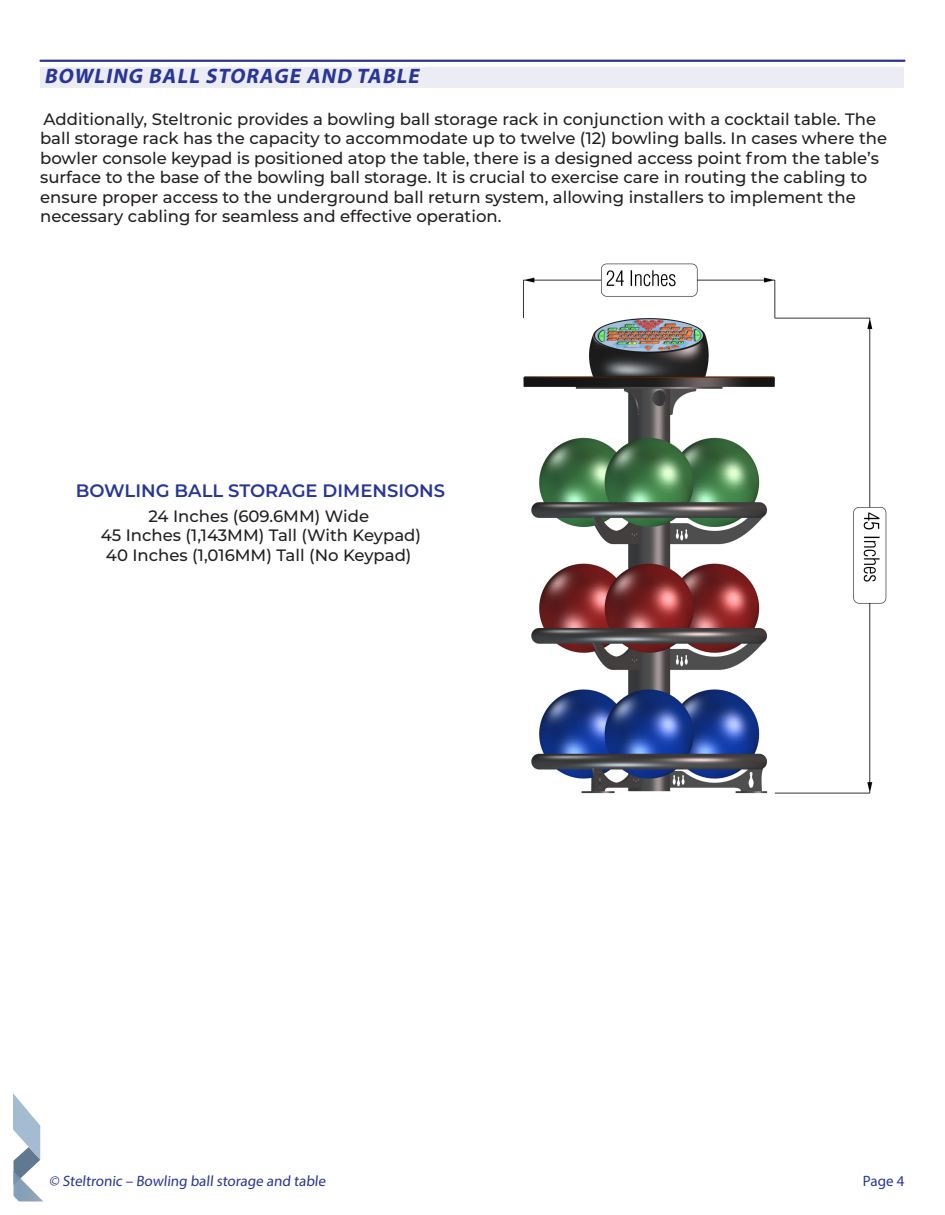
<style>
.page{position:relative;width:945px;height:1215px;background:#fff}
.page>*{position:absolute;margin:0;border:0;box-sizing:border-box;transform-origin:0 0}
.Heading{font:italic 700 21px "Myriad Pro";color:#293695}
.Body_Text{font:600 18px "Montserrat";color:#293695}
.Body_Text-2{font:500 16.5px/19.5px "Montserrat";color:#231f20}
.t1{font:15px "Myriad Pro";color:#293695}
</style>
<div class="page">
<svg style="left:14px;top:1094px;width:29px;height:108px"></svg>
<img style="left:523px;top:263px;width:364px;height:531px">
<div style="left:40px;top:68px;width:864px;height:20px;background:#ececf5"></div>
<hr style="left:40px;top:60px;width:864px;height:2px;background:#293695">
<p class="Heading" style="left:44px;top:62px;width:381px">BOWLING BALL STORAGE AND TABLE</p>
<p class="Body_Text-2" style="left:40px;top:108px;width:849px">Additionally, Steltronic provides a bowling ball storage rack in conjunction with a cocktail table. The ball storage rack has the capacity to accommodate up to twelve (12) bowling balls. In cases where the bowler console keypad is positioned atop the table, there is a designed access point from the table’s surface to the base of the bowling ball storage. It is crucial to exercise care in routing the cabling to ensure proper access to the underground ball return system, allowing installers to implement the necessary cabling for seamless and effective operation.</p>
<p class="Body_Text" style="left:76px;top:477px;width:371px">BOWLING BALL STORAGE DIMENSIONS</p>
<p class="Body_Text-2" style="left:148px;top:506px;width:222px">24 Inches (609.6MM) Wide</p>
<p class="Body_Text-2" style="left:101px;top:525px;width:322px">45 Inches (1,143MM) Tall (With Keypad)</p>
<p class="Body_Text-2" style="left:106px;top:545px;width:307px">40 Inches (1,016MM) Tall (No Keypad)</p>
<p class="t1" style="left:49px;top:1172px;width:280px">© Steltronic – Bowling ball storage and table</p>
<p class="t1" style="left:863px;top:1172px;width:43px">Page 4</p>
</div>
